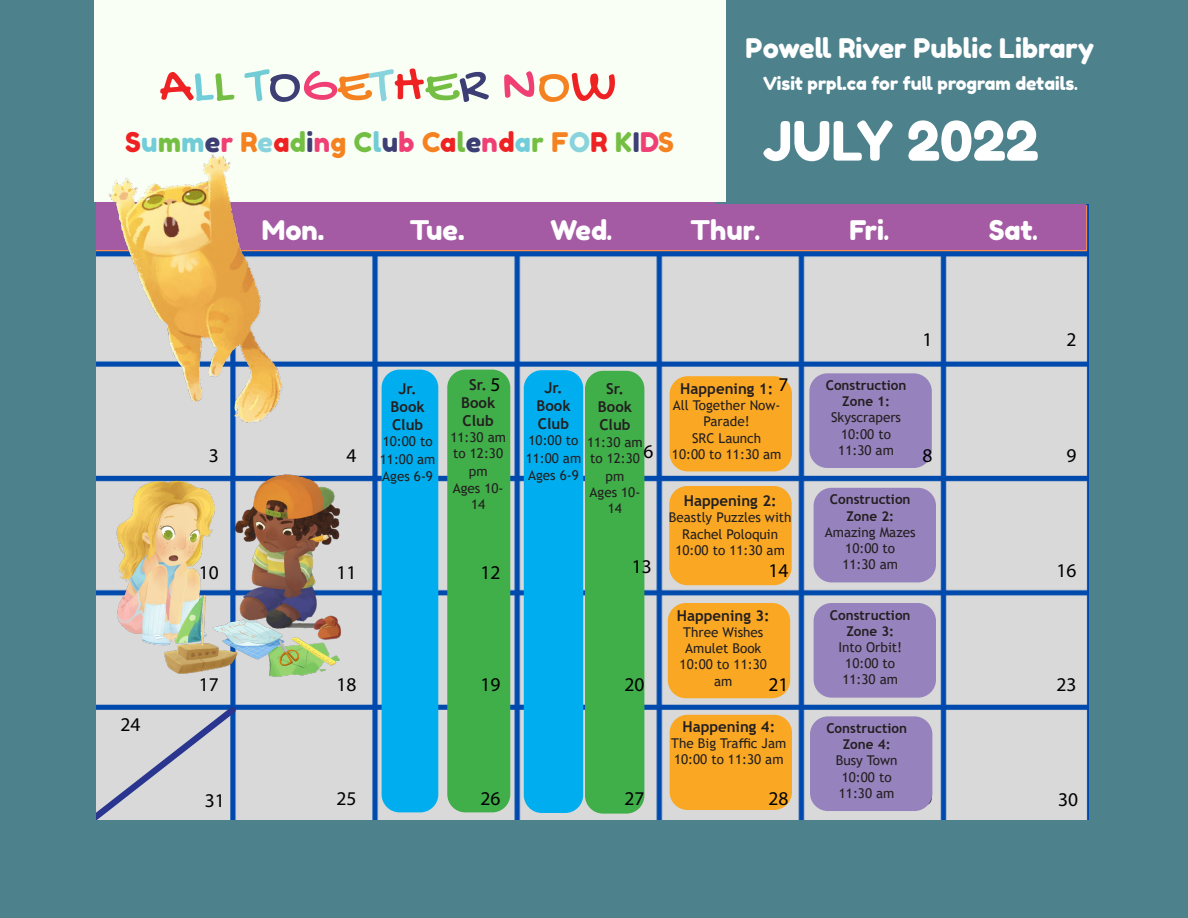
<style>
.page{position:relative;width:1188px;height:918px;background:#fff}
.page>*{position:absolute;margin:0;border:0;box-sizing:border-box;transform-origin:0 0}
.Body_Copy_1_-_Justif{font:54px "Gochi Hand";letter-spacing:.015em;color:#ee2123}
.t1{font:54px "Fredoka One";color:#fff}
.t2{font:27px "Fredoka One";color:#fff}
.Body_Copy_1_-_Justif-2{font:27px "Fredoka One";letter-spacing:.015em;color:#74bf43}
.t3{font:19.5px "Myriad Pro";color:#000}
.t4{font:18px "Fredoka One";color:#fff}
.t5{font:700 15px "Trebuchet MS";color:#231f20}
.t6{font:13.5px/16.2px "Trebuchet MS";color:#231f20}
.t7{font:700 13.5px/16.2px "Trebuchet MS";color:#231f20;text-align:center}
.s1{color:#71cdda}
.s2{color:#74bf43}
.s3{color:#72ccd5}
.s4{color:#3c3e74}
.s5{color:#ef3f75}
.s6{color:#f58220}
.s7{color:#89d3dd}
.s8{color:#ee2123}
.s9{font-family:"Another Typewriter"}
</style>
<div class="page">
<div style="left:0;top:2px;width:1188px;height:916px;background:#4d828c"></div>
<img style="left:96px;top:204px;width:993px;height:616px">
<div style="left:809px;top:373px;width:123px;height:95px;background:#9682bc;border-radius:18px"></div>
<div style="left:669px;top:486px;width:123px;height:99px;background:#faa823;border-radius:18px"></div>
<div style="left:668px;top:603px;width:122px;height:95px;background:#faa823;border-radius:18px"></div>
<div style="left:670px;top:715px;width:122px;height:95px;background:#faa823;border-radius:18px"></div>
<div style="left:670px;top:376px;width:122px;height:95px;background:#faa823;border-radius:18px"></div>
<div style="left:447px;top:370px;width:63px;height:442px;background:#40ae49;border-radius:18px"></div>
<div style="left:382px;top:370px;width:56px;height:442px;background:#00aeef;border-radius:18px"></div>
<div style="left:524px;top:370px;width:59px;height:443px;background:#00aeef;border-radius:18px"></div>
<div style="left:585px;top:371px;width:59px;height:443px;background:#40ae49;border-radius:18px"></div>
<svg style="left:96px;top:706px;width:140px;height:114px"></svg>
<div style="left:96px;top:202px;width:990px;height:48px;background:#a55aa4"></div>
<div style="left:0;top:0;width:95px;height:918px;background:#4d828c"></div>
<div style="left:716px;top:113px;width:373px;height:90px;background:#4d828c"></div>
<div style="left:94px;top:0;width:631px;height:202px;background:#fafff5"></div>
<img style="left:96px;top:154px;width:196px;height:289px">
<img style="left:106px;top:358px;width:254px;height:347px">
<div style="left:814px;top:488px;width:122px;height:94px;background:#9682bc;border-radius:18px"></div>
<div style="left:814px;top:603px;width:122px;height:95px;background:#9682bc;border-radius:18px"></div>
<div style="left:810px;top:716px;width:122px;height:95px;background:#9682bc;border-radius:18px"></div>
<p class="Body_Copy_1_-_Justif" style="left:160px;top:57px;width:459px">A<span class="s1">L</span><span class="s2">L</span> <span class="s3">T</span><span class="s4">O</span><span class="s5">G</span><span class="s6">E</span><span class="s7">T</span>H<span class="s2">E</span><span class="s4">R</span> <span class="s5">N</span><span class="s6">O</span>W</p>
<p class="Body_Copy_1_-_Justif-2" style="left:125px;top:126px;width:550px"><span class="s8">S</span><span class="s1">u</span>m<span class="s3">m</span><span class="s4">e</span><span class="s5">r</span> <span class="s6">R</span><span class="s7">e</span><span class="s8">a</span>d<span class="s4">i</span><span class="s5">n</span><span class="s6">g</span> C<span class="s3">l</span><span class="s4">u</span><span class="s5">b</span> <span class="s6">C</span><span class="s8">a</span>l<span class="s4">e</span><span class="s5">n</span><span class="s8">d</span><span class="s1">a</span>r <span class="s6">F</span><span class="s7">O</span><span class="s8">R</span> K<span class="s4">I</span><span class="s5">D</span><span class="s6">S</span></p>
<p class="t2" style="left:746px;top:32px;width:350px">Powell River Public Library</p>
<p class="t4" style="left:763px;top:72px;width:316px">Visit prpl.ca for full program details<span class="s9">.</span></p>
<p class="t1" style="left:763px;top:108px;width:277px">JULY 2022</p>
<p class="t2" style="left:262px;top:213px;width:64px">Mon.</p>
<p class="t2" style="left:410px;top:213px;width:56px">Tue.</p>
<p class="t2" style="left:550px;top:213px;width:63px">Wed<span class="s9">.</span></p>
<p class="t2" style="left:690px;top:213px;width:71px">Thur<span class="s9">.</span></p>
<p class="t2" style="left:849px;top:213px;width:41px">Fri<span class="s9">.</span></p>
<p class="t2" style="left:989px;top:213px;width:50px">Sat<span class="s9">.</span></p>
<p class="t3" style="left:922px;top:328px;width:12px">1</p>
<p class="t3" style="left:1066px;top:328px;width:12px">2</p>
<p class="t3" style="left:120px;top:712px;width:22px">24</p>
<p class="t3" style="left:490px;top:373px;width:12px">5</p>
<p class="t3" style="left:778px;top:373px;width:12px">7</p>
<p class="t5" style="left:469px;top:375px;width:19px">Sr.</p>
<p class="t5" style="left:461px;top:393px;width:36px">Book</p>
<p class="t5" style="left:463px;top:411px;width:33px">Club</p>
<p class="t6" style="left:450px;top:429px;width:57px">11:30 am to 12:30</p>
<p class="t6" style="left:469px;top:463px;width:20px">pm</p>
<p class="t6" style="left:453px;top:480px;width:52px;text-align:center">Ages 10-<br>14</p>
<p class="t7" style="left:826px;top:377px;width:82px">Construction<br>Zone 1:</p>
<p class="t6" style="left:831px;top:409px;width:72px">Skyscrapers</p>
<p class="t6" style="left:841px;top:426px;width:51px">10:00 to</p>
<p class="t6" style="left:838px;top:442px;width:57px">11:30 am</p>
<p class="t5" style="left:544px;top:379px;width:20px">Jr.</p>
<p class="t5" style="left:536px;top:397px;width:36px">Book</p>
<p class="t5" style="left:538px;top:415px;width:33px">Club</p>
<p class="t6" style="left:526px;top:432px;width:57px;line-height:18px">10:00 to<br>11:00 am</p>
<p class="t6" style="left:528px;top:467px;width:52px">Ages 6-9</p>
<p class="t5" style="left:680px;top:379px;width:94px">Happening 1:</p>
<p class="t6" style="left:673px;top:397px;width:109px;text-align:center">All Together Now-<br>Parade!</p>
<p class="t6" style="left:692px;top:430px;width:71px">SRC Launch</p>
<p class="t6" style="left:672px;top:446px;width:111px">10:00 to 11:30 am</p>
<p class="t5" style="left:684px;top:492px;width:94px">Happening 2:</p>
<p class="t6" style="left:669px;top:510px;width:124px;text-align:center">Beastly Puzzles with<br>Rachel Poloquin</p>
<p class="t6" style="left:675px;top:542px;width:111px">10:00 to 11:30 am</p>
<p class="t5" style="left:399px;top:379px;width:20px">Jr.</p>
<p class="t5" style="left:391px;top:397px;width:36px">Book</p>
<p class="t5" style="left:392px;top:415px;width:33px">Club</p>
<p class="t6" style="left:380px;top:432px;width:57px;line-height:18px">10:00 to<br>11:00 am</p>
<p class="t6" style="left:382px;top:468px;width:52px">Ages 6-9</p>
<p class="t5" style="left:606px;top:380px;width:19px">Sr.</p>
<p class="t5" style="left:598px;top:398px;width:36px">Book</p>
<p class="t5" style="left:599px;top:416px;width:33px">Club</p>
<p class="t6" style="left:587px;top:434px;width:57px">11:30 am to 12:30</p>
<p class="t6" style="left:606px;top:468px;width:20px">pm</p>
<p class="t6" style="left:590px;top:484px;width:52px;text-align:center">Ages 10-<br>14</p>
<p class="t3" style="left:643px;top:439px;width:12px">6</p>
<p class="t3" style="left:209px;top:443px;width:12px">3</p>
<p class="t3" style="left:346px;top:443px;width:12px">4</p>
<p class="t3" style="left:922px;top:443px;width:12px">8</p>
<p class="t3" style="left:1066px;top:443px;width:12px">9</p>
<p class="t7" style="left:830px;top:492px;width:82px">Construction<br>Zone 2:</p>
<p class="t6" style="left:825px;top:524px;width:92px">Amazing Mazes</p>
<p class="t6" style="left:845px;top:540px;width:51px">10:00 to</p>
<p class="t6" style="left:842px;top:556px;width:57px">11:30 am</p>
<p class="t3" style="left:199px;top:560px;width:22px">10</p>
<p class="t3" style="left:336px;top:560px;width:22px">11</p>
<p class="t3" style="left:480px;top:560px;width:22px">12</p>
<p class="t3" style="left:632px;top:554px;width:22px">13</p>
<p class="t3" style="left:768px;top:558px;width:22px">14</p>
<p class="t3" style="left:1056px;top:558px;width:22px">16</p>
<p class="t7" style="left:830px;top:607px;width:82px">Construction<br>Zone 3:</p>
<p class="t6" style="left:838px;top:639px;width:65px">Into Orbit!</p>
<p class="t6" style="left:845px;top:655px;width:51px">10:00 to</p>
<p class="t6" style="left:842px;top:672px;width:57px">11:30 am</p>
<p class="t7" style="left:826px;top:720px;width:82px">Construction<br>Zone 4:</p>
<p class="t6" style="left:836px;top:753px;width:63px">Busy Town</p>
<p class="t6" style="left:842px;top:769px;width:51px">10:00 to</p>
<p class="t6" style="left:839px;top:785px;width:57px">11:30 am</p>
<p class="t5" style="left:677px;top:606px;width:94px">Happening 3:</p>
<p class="t6" style="left:683px;top:624px;width:82px">Three Wishes<br>Amulet Book</p>
<p class="t6" style="left:680px;top:656px;width:89px;text-align:center">10:00 to 11:30 am</p>
<p class="t5" style="left:682px;top:717px;width:94px">Happening 4:</p>
<p class="t6" style="left:671px;top:735px;width:117px">The Big Traffic Jam</p>
<p class="t6" style="left:674px;top:751px;width:111px">10:00 to 11:30 am</p>
<p class="t3" style="left:199px;top:673px;width:22px">17</p>
<p class="t3" style="left:336px;top:673px;width:22px">18</p>
<p class="t3" style="left:480px;top:673px;width:22px">19</p>
<p class="t3" style="left:624px;top:673px;width:22px">20</p>
<p class="t3" style="left:768px;top:673px;width:22px">21</p>
<p class="t3" style="left:1056px;top:673px;width:22px">23</p>
<p class="t3" style="left:205px;top:788px;width:22px">31</p>
<p class="t3" style="left:336px;top:787px;width:22px">25</p>
<p class="t3" style="left:480px;top:787px;width:22px">26</p>
<p class="t3" style="left:624px;top:787px;width:22px">27</p>
<p class="t3" style="left:768px;top:787px;width:22px">28</p>
<p class="t3" style="left:912px;top:787px;width:22px">29</p>
<p class="t3" style="left:1058px;top:787px;width:22px">30</p>
</div>
